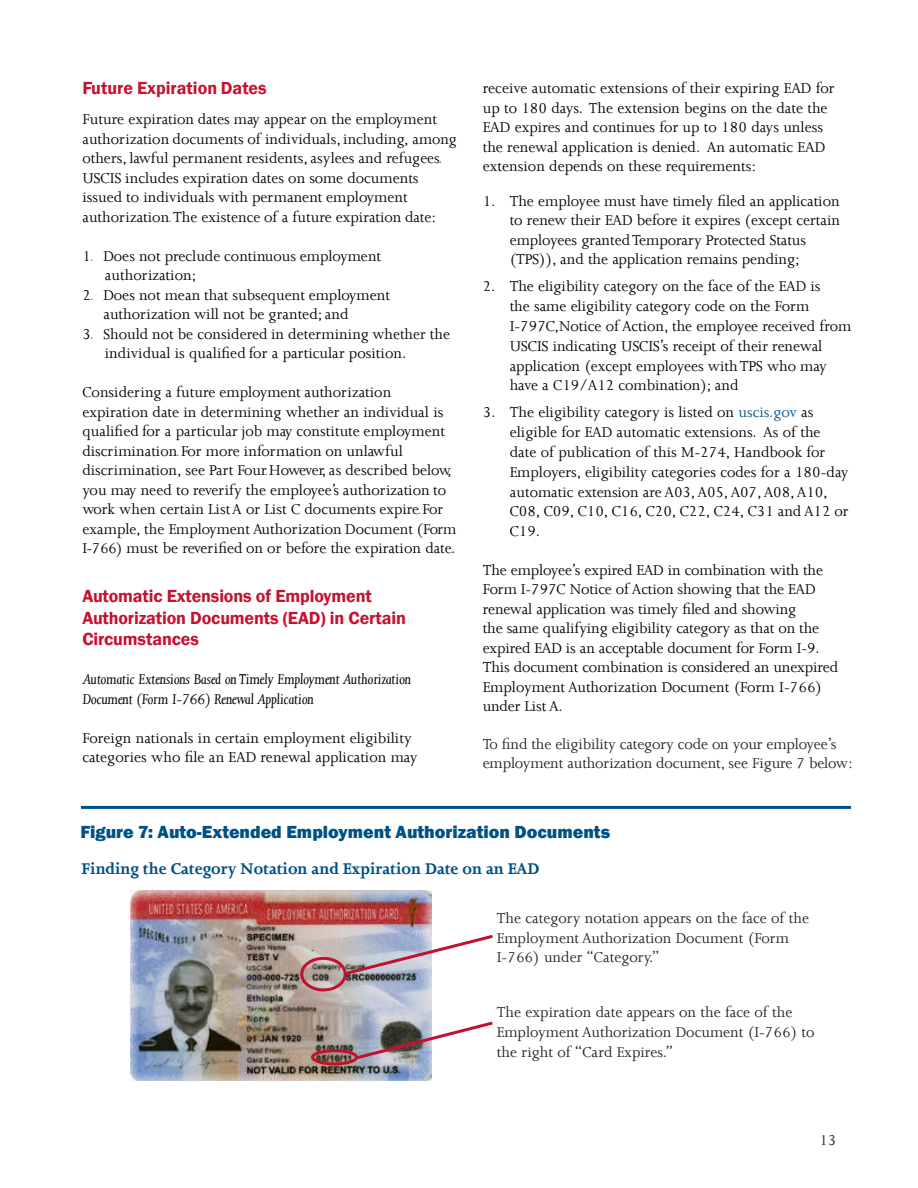
<style>
.page{position:relative;width:918px;height:1188px;background:#fff}
.page>*{position:absolute;margin:0;border:0;box-sizing:border-box;transform-origin:0 0}
.t1{font:600 18px/21.6px "Franklin Gothic";letter-spacing:-.01em;color:#c41230}
.body{font:800 18px "Franklin Gothic";color:#005187}
.t2{font:700 18px "Joanna";color:#005187}
.updated_body_2017{font:16.5px/19.5px "Joanna";color:#000}
.Normal__Web{font:16.5px/19.8px "Joanna";color:#231f20}
.updated_body_2017-2{font:16.5px/19.5px "Joanna";letter-spacing:-.01em;color:#231f20}
.updated_body_2017-3{font:italic 16.5px/19.5px "Joanna";letter-spacing:-.01em;color:#000}
.s1{color:#005187}
</style>
<div class="page">
<img style="left:131px;top:891px;width:301px;height:189px">
<hr style="left:81px;top:806px;width:770px;height:3px;background:#005187">
<div style="left:300px;top:957px;width:47px;height:34px;border:3px solid #c3102f;border-radius:50%"></div>
<svg style="left:342px;top:933px;width:151px;height:44px"></svg>
<svg style="left:354px;top:1019px;width:139px;height:42px"></svg>
<div style="left:311px;top:1049px;width:47px;height:16px;border:3px solid #c3102f;border-radius:50%"></div>
<p class="t1" style="left:82px;top:77px;width:186px">Future Expiration Dates</p>
<p class="updated_body_2017" style="left:82px;top:109px;width:376px">Future expiration dates may appear on the employment authorization documents of individuals, including, among others, lawful permanent residents, asylees and refugees.<br>USCIS includes expiration dates on some documents issued to individuals with permanent employment authorization. The existence of a future expiration date:</p>
<p class="updated_body_2017" style="left:105px;top:245px;width:278px;text-indent:-23px">1. Does not preclude continuous employment authorization;</p>
<p class="updated_body_2017" style="left:103px;top:284px;width:288px;text-indent:-21px">2. Does not mean that subsequent employment authorization will not be granted; and</p>
<p class="updated_body_2017" style="left:105px;top:323px;width:347px;text-indent:-23px">3. Should not be considered in determining whether the individual is qualified for a particular position.</p>
<p class="updated_body_2017" style="left:82px;top:382px;width:375px">Considering a future employment authorization expiration date in determining whether an individual is qualified for a particular job may constitute employment discrimination. For more information on unlawful discrimination, see Part Four. However, as described below, you may need to reverify the employee’s authorization to work when certain List A or List C documents expire. For example, the Employment Authorization Document (Form I-766) must be reverified on or before the expiration date.</p>
<p class="t1" style="left:82px;top:586px;width:325px">Automatic Extensions of Employment<br>Authorization Documents (EAD) in Certain<br>Circumstances</p>
<p class="updated_body_2017-3" style="left:82px;top:669px;width:330px">Automatic Extensions Based on Timely Employment Authorization<br>Document (Form I-766) Renewal Application</p>
<p class="updated_body_2017" style="left:82px;top:728px;width:337px">Foreign nationals in certain employment eligibility categories who file an EAD renewal application may</p>
<p class="updated_body_2017" style="left:483px;top:78px;width:353px">receive automatic extensions of their expiring EAD for up to 180 days. The extension begins on the date the EAD expires and continues for up to 180 days unless the renewal application is denied. An automatic EAD extension depends on these requirements:</p>
<p class="updated_body_2017" style="left:510px;top:191px;width:332px;text-indent:-27px">1. The employee must have timely filed an application to renew their EAD before it expires (except certain employees granted Temporary Protected Status (TPS)), and the application remains pending;</p>
<p class="updated_body_2017" style="left:510px;top:276px;width:343px;text-indent:-27px">2. The eligibility category on the face of the EAD is<br>the same eligibility category code on the Form I-797C,Notice of Action, the employee received from USCIS indicating USCIS’s receipt of their renewal application (except employees with TPS who may have a C19/A12 combination); and</p>
<p class="updated_body_2017" style="left:510px;top:402px;width:340px;text-indent:-27px">3. The eligibility category is listed on <span class="s1">uscis.gov</span> as eligible for EAD automatic extensions. As of the date of publication of this M-274, Handbook for Employers, eligibility categories codes for a 180-day automatic extension are A03, A05, A07, A08, A10, C08, C09, C10, C16, C20, C22, C24, C31 and A12 or C19.</p>
<p class="updated_body_2017" style="left:483px;top:560px;width:357px">The employee’s expired EAD in combination with the Form I-797C Notice of Action showing that the EAD renewal application was timely filed and showing<br>the same qualifying eligibility category as that on the expired EAD is an acceptable document for Form I-9.<br>This document combination is considered an unexpired Employment Authorization Document (Form I-766) under List A.</p>
<p class="updated_body_2017-2" style="left:483px;top:734px;width:372px">To find the eligibility category code on your employee’s employment authorization document, see Figure 7 below:</p>
<p class="body" style="left:80px;top:821px;width:531px">Figure 7: Auto-Extended Employment Authorization Documents</p>
<p class="t2" style="left:82px;top:858px;width:459px">Finding the Category Notation and Expiration Date on an EAD</p>
<p class="Normal__Web" style="left:497px;top:907px;width:314px">The category notation appears on the face of the<br>Employment Authorization Document (Form<br>I-766) under “Category.”</p>
<p class="Normal__Web" style="left:497px;top:1002px;width:319px">The expiration date appears on the face of the<br>Employment Authorization Document (I-766) to the right of “Card Expires.”</p>
<p class="Normal__Web" style="left:819px;top:1130px;width:19px">13</p>
</div>
